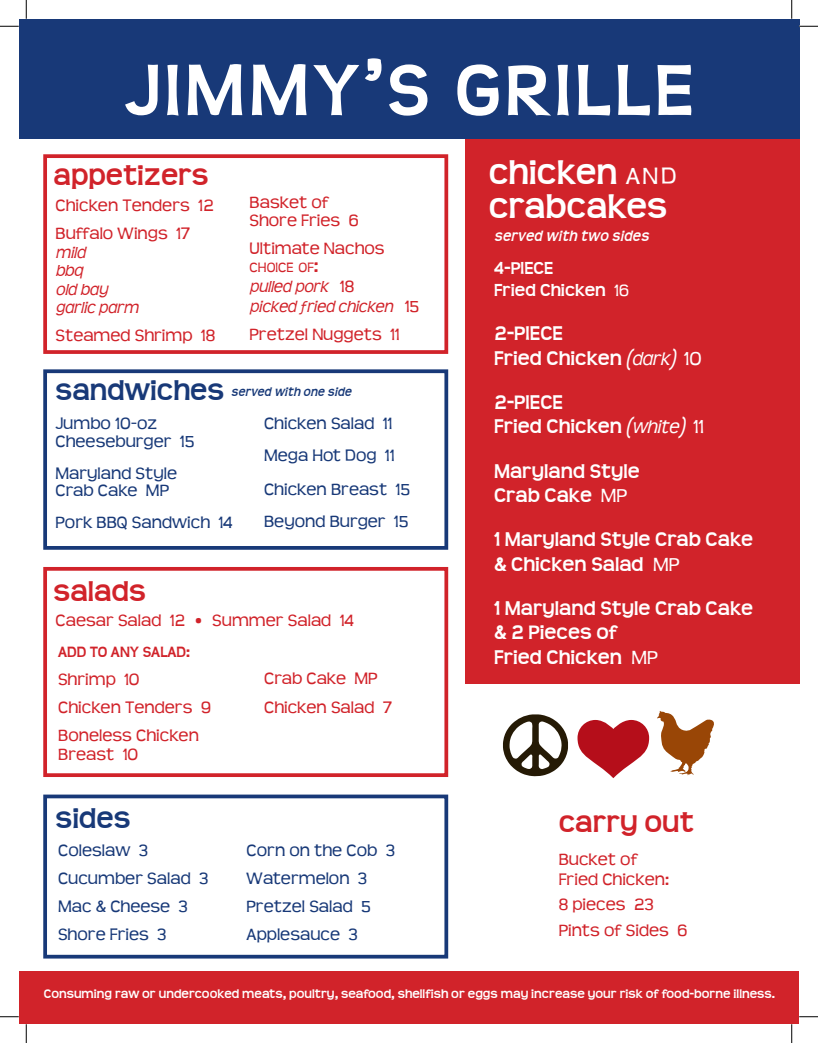
<style>
.page{position:relative;width:818px;height:1043px;background:#fff}
.page>*{position:absolute;margin:0;border:0;box-sizing:border-box;transform-origin:0 0}
.t1{font:700 73.5px "Teen";letter-spacing:.05em;color:#fff}
.t2{font:700 33.75px/33.8px "Teen";color:#fff}
.t3{font:700 28.12px "Teen";color:#d1232a}
.t4{font:700 28.12px "Teen";color:#183978}
.t5{font:700 19.62px/24.5px "Teen";color:#fff}
.t6{font:17.12px/28.1px "Teen";color:#d1232a}
.t7{font:17.12px/28.1px "Teen";color:#183978}
.t8{font:italic 17.12px/18.4px "Teen";color:#d1232a}
.t9{font:700 17.12px/22px "Teen";color:#fff}
.t10{font:italic 700 14.75px "Teen";letter-spacing:.025em;color:#fff}
.t11{font:700 14.75px "Teen";color:#d1232a}
.t12{font:14px "Teen";color:#d1232a}
.t13{font:700 12.25px "Teen";color:#fff}
.t14{font:italic 700 12.25px "Teen";letter-spacing:.025em;color:#183978}
.s1{font-size:20px}
.s2{font-style:normal}
.s3{font-weight:400;font-size:24.5px}
.s4{font-weight:400}
.s5{font-weight:400;font-style:italic}
</style>
<div class="page">
<div style="left:465px;top:138px;width:334px;height:545px;background:#d1232a"></div>
<div style="left:19px;top:971px;width:779px;height:52px;background:#d1232a"></div>
<svg style="left:577px;top:720px;width:72px;height:58px"></svg>
<svg style="left:503px;top:714px;width:65px;height:62px"></svg>
<svg style="left:657px;top:711px;width:57px;height:64px"></svg>
<div style="left:19px;top:20px;width:780px;height:119px;background:#183978"></div>
<div style="left:43px;top:154px;width:405px;height:200px;border:4px solid #d1232a"></div>
<div style="left:43px;top:369px;width:405px;height:181px;border:4px solid #183978"></div>
<div style="left:43px;top:567px;width:405px;height:210px;border:4px solid #d1232a"></div>
<div style="left:43px;top:794px;width:405px;height:164px;border:4px solid #183978"></div>
<svg style="left:0;top:25px;width:19px;height:2px"></svg>
<svg style="left:799px;top:25px;width:19px;height:2px"></svg>
<svg style="left:0;top:1016px;width:19px;height:1px"></svg>
<svg style="left:799px;top:1016px;width:19px;height:1px"></svg>
<svg style="left:25px;top:0;width:2px;height:19px"></svg>
<svg style="left:25px;top:1024px;width:2px;height:18px"></svg>
<svg style="left:791px;top:0;width:1px;height:19px"></svg>
<svg style="left:791px;top:1024px;width:1px;height:18px"></svg>
<h1 class="t1" style="left:125px;top:47px;width:571px">JIMMY’S GRILLE</h1>
<h3 class="t3" style="left:54px;top:159px;width:157px">appetizers</h3>
<p class="t6" style="left:56px;top:191px;width:160px">Chicken Tenders 12<br>Buffalo Wings 17</p>
<p class="t8" style="left:56px;top:243px;width:84px">mild<br>bbq<br>old bay garlic parm</p>
<p class="t6" style="left:56px;top:321px;width:161px">Steamed Shrimp 18</p>
<p class="t6" style="left:249px;top:192px;width:110px;line-height:18.8px">Basket of<br>Shore Fries 6</p>
<p class="t6" style="left:249px;top:235px;width:137px">Ultimate Nachos</p>
<p class="t12" style="left:249px;top:259px;width:71px">CHOICE OF<span class="s1">:</span></p>
<p class="t8" style="left:249px;top:276px;width:171px;line-height:20px">pulled pork <span class="s2">18<br></span>picked fried chicken <span class="s2">15</span></p>
<p class="t6" style="left:249px;top:320px;width:152px">Pretzel Nuggets 11</p>
<h3 class="t4" style="left:56px;top:374px;width:170px">sandwiches</h3>
<p class="t14" style="left:231px;top:385px;width:122px">served with one side</p>
<p class="t7" style="left:56px;top:415px;width:140px;line-height:17.5px">Jumbo 10-oz<br>Cheeseburger 15</p>
<p class="t7" style="left:56px;top:464px;width:123px;line-height:17.5px">Maryland Style<br>Crab Cake MP</p>
<p class="t7" style="left:56px;top:508px;width:179px">Pork BBQ Sandwich 14</p>
<p class="t7" style="left:264px;top:408px;width:132px;line-height:31.9px">Chicken Salad 11<br>Mega Hot Dog 11</p>
<p class="t7" style="left:264px;top:474px;width:147px;line-height:31.9px">Chicken Breast 15<br>Beyond Burger 15</p>
<h3 class="t3" style="left:54px;top:575px;width:94px">salads</h3>
<p class="t6" style="left:56px;top:606px;width:300px">Caesar Salad 12 • Summer Salad 14</p>
<p class="t11" style="left:58px;top:643px;width:134px">ADD TO ANY SALAD:</p>
<p class="t6" style="left:58px;top:665px;width:154px">Shrimp 10<br>Chicken Tenders 9<br>Boneless Chicken</p>
<p class="t6" style="left:58px;top:740px;width:82px">Breast 10</p>
<h3 class="t4" style="left:56px;top:802px;width:77px">sides</h3>
<p class="t6" style="left:264px;top:664px;width:129px">Crab Cake MP<br>Chicken Salad 7</p>
<p class="t7" style="left:58px;top:836px;width:152px">Coleslaw 3<br>Cucumber Salad 3<br>Mac &amp; Cheese 3<br>Shore Fries 3</p>
<p class="t7" style="left:246px;top:836px;width:150px">Corn on the Cob 3<br>Watermelon 3<br>Pretzel Salad 5<br>Applesauce 3</p>
<h2 class="t2" style="left:489px;top:156px;width:189px">chicken <span class="s3">AND </span>crabcakes</h2>
<p class="t10" style="left:494px;top:227px;width:156px">served with two sides</p>
<p class="t9" style="left:494px;top:257px;width:136px">4-PIECE<br>Fried Chicken <span class="s4">16</span></p>
<p class="t5" style="left:494px;top:321px;width:209px">2-PIECE<br>Fried Chicken <span class="s5">(dark)</span> <span class="s4">10</span></p>
<p class="t5" style="left:494px;top:390px;width:211px">2-PIECE<br>Fried Chicken <span class="s5">(white)</span> <span class="s4">11</span></p>
<p class="t5" style="left:494px;top:459px;width:147px">Maryland Style<br>Crab Cake <span class="s4">MP</span></p>
<p class="t5" style="left:494px;top:527px;width:260px">1 Maryland Style Crab Cake &amp; Chicken Salad <span class="s4">MP</span></p>
<p class="t5" style="left:494px;top:596px;width:260px">1 Maryland Style Crab Cake &amp; 2 Pieces of<br>Fried Chicken <span class="s4">MP</span></p>
<h3 class="t3" style="left:558px;top:806px;width:137px">carry out</h3>
<p class="t6" style="left:558px;top:849px;width:112px;line-height:19.6px">Bucket of<br>Fried Chicken:</p>
<p class="t6" style="left:558px;top:891px;width:130px;line-height:25.8px">8 pieces 23<br>Pints of Sides 6</p>
<p class="t13" style="left:44px;top:986px;width:732px">Consuming raw or undercooked meats, poultry, seafood, shellfish or eggs may increase your risk of food-borne illness.</p>
</div>
